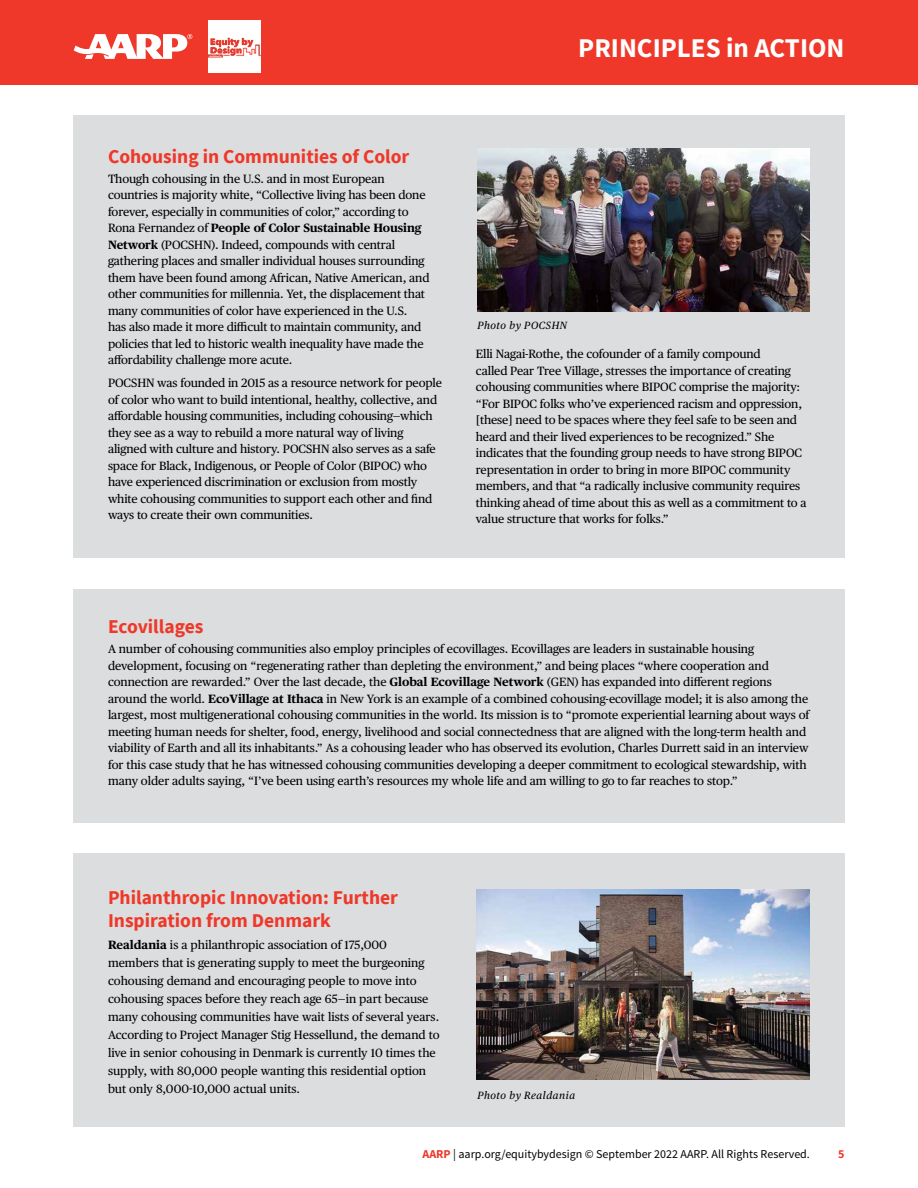
<style>
.page{position:relative;width:918px;height:1188px;background:#fff}
.page>*{position:absolute;margin:0;border:0;box-sizing:border-box;transform-origin:0 0}
.t1{font:700 27px "Source Sans Pro";color:#fff}
.t2{font:700 19.5px/23.4px "Source Sans Pro";color:#ef3829}
.t3{font:12px/16.5px "Publico Text";letter-spacing:-.01em;color:#000}
.t4{font:12px "Source Sans Pro";color:#000}
.t5{font:700 12px "Source Sans Pro";color:#ef3829}
.t6{font:italic 10.5px "Publico Text";letter-spacing:.05em;color:#000}
.s1{font-weight:700}
.s2{font-weight:700;color:#ef3829}
</style>
<div class="page">
<div style="left:0;top:0;width:918px;height:85px;background:#ef3829"></div>
<svg style="left:74px;top:34px;width:118px;height:25px"></svg>
<img style="left:209px;top:21px;width:52px;height:51px">
<div style="left:73px;top:590px;width:772px;height:233px;background:#dcddde"></div>
<div style="left:73px;top:854px;width:772px;height:273px;background:#dcddde"></div>
<div style="left:73px;top:115px;width:772px;height:442px;background:#dcddde"></div>
<img style="left:477px;top:889px;width:333px;height:191px">
<img style="left:477px;top:148px;width:333px;height:164px">
<h1 class="t1" style="left:578px;top:29px;width:268px">PRINCIPLES in ACTION</h1>
<h2 class="t2" style="left:108px;top:144px;width:303px">Cohousing in Communities of Color</h2>
<p class="t3" style="left:108px;top:169px;width:323px">Though cohousing in the U.S. and in most European countries is majority white, “Collective living has been done forever, especially in communities of color,” according to Rona Fernandez of <span class="s1">People of Color Sustainable Housing Network</span> (POCSHN). Indeed, compounds with central gathering places and smaller individual houses surrounding them have been found among African, Native American, and other communities for millennia. Yet, the displacement that many communities of color have experienced in the U.S.<br>has also made it more difficult to maintain community, and policies that led to historic wealth inequality have made the affordability challenge more acute.</p>
<p class="t3" style="left:108px;top:374px;width:336px">POCSHN was founded in 2015 as a resource network for people of color who want to build intentional, healthy, collective, and affordable housing communities, including cohousing—which they see as a way to rebuild a more natural way of living aligned with culture and history. POCSHN also serves as a safe space for Black, Indigenous, or People of Color (BIPOC) who have experienced discrimination or exclusion from mostly white cohousing communities to support each other and find ways to create their own communities.</p>
<p class="t6" style="left:477px;top:318px;width:91px">Photo by POCSHN</p>
<p class="t3" style="left:476px;top:345px;width:332px">Elli Nagai-Rothe, the cofounder of a family compound<br>called Pear Tree Village, stresses the importance of creating cohousing communities where BIPOC comprise the majority: “For BIPOC folks who’ve experienced racism and oppression, [these] need to be spaces where they feel safe to be seen and heard and their lived experiences to be recognized.” She indicates that the founding group needs to have strong BIPOC representation in order to bring in more BIPOC community members, and that “a radically inclusive community requires thinking ahead of time about this as well as a commitment to a value structure that works for folks.”</p>
<h2 class="t2" style="left:108px;top:615px;width:97px">Ecovillages</h2>
<p class="t3" style="left:108px;top:640px;width:703px">A number of cohousing communities also employ principles of ecovillages. Ecovillages are leaders in sustainable housing development, focusing on “regenerating rather than depleting the environment,” and being places “where cooperation and connection are rewarded.” Over the last decade, the <span class="s1">Global Ecovillage Network</span> (GEN) has expanded into different regions around the world. <span class="s1">EcoVillage at Ithaca</span> in New York is an example of a combined cohousing-ecovillage model; it is also among the largest, most multigenerational cohousing communities in the world. Its mission is to “promote experiential learning about ways of meeting human needs for shelter, food, energy, livelihood and social connectedness that are aligned with the long-term health and viability of Earth and all its inhabitants.” As a cohousing leader who has observed its evolution, Charles Durrett said in an interview for this case study that he has witnessed cohousing communities developing a deeper commitment to ecological stewardship, with many older adults saying, “I’ve been using earth’s resources my whole life and am willing to go to far reaches to stop.”</p>
<h2 class="t2" style="left:108px;top:886px;width:292px">Philanthropic Innovation: Further<br>Inspiration from Denmark</h2>
<p class="t3" style="left:108px;top:935px;width:333px;line-height:18px"><span class="s1">Realdania</span> is a philanthropic association of 175,000 members that is generating supply to meet the burgeoning cohousing demand and encouraging people to move into cohousing spaces before they reach age 65—in part because many cohousing communities have wait lists of several years.<br>According to Project Manager Stig Hessellund, the demand to live in senior cohousing in Denmark is currently 10 times the supply, with 80,000 people wanting this residential option but only 8,000-10,000 actual units.</p>
<p class="t6" style="left:477px;top:1087px;width:99px">Photo by Realdania</p>
<p class="t4" style="left:422px;top:1147px;width:389px"><span class="s2">AARP</span> | aarp.org/equitybydesign © September 2022 AARP. All Rights Reserved.</p>
<p class="t5" style="left:838px;top:1146px;width:8px">5</p>
</div>
